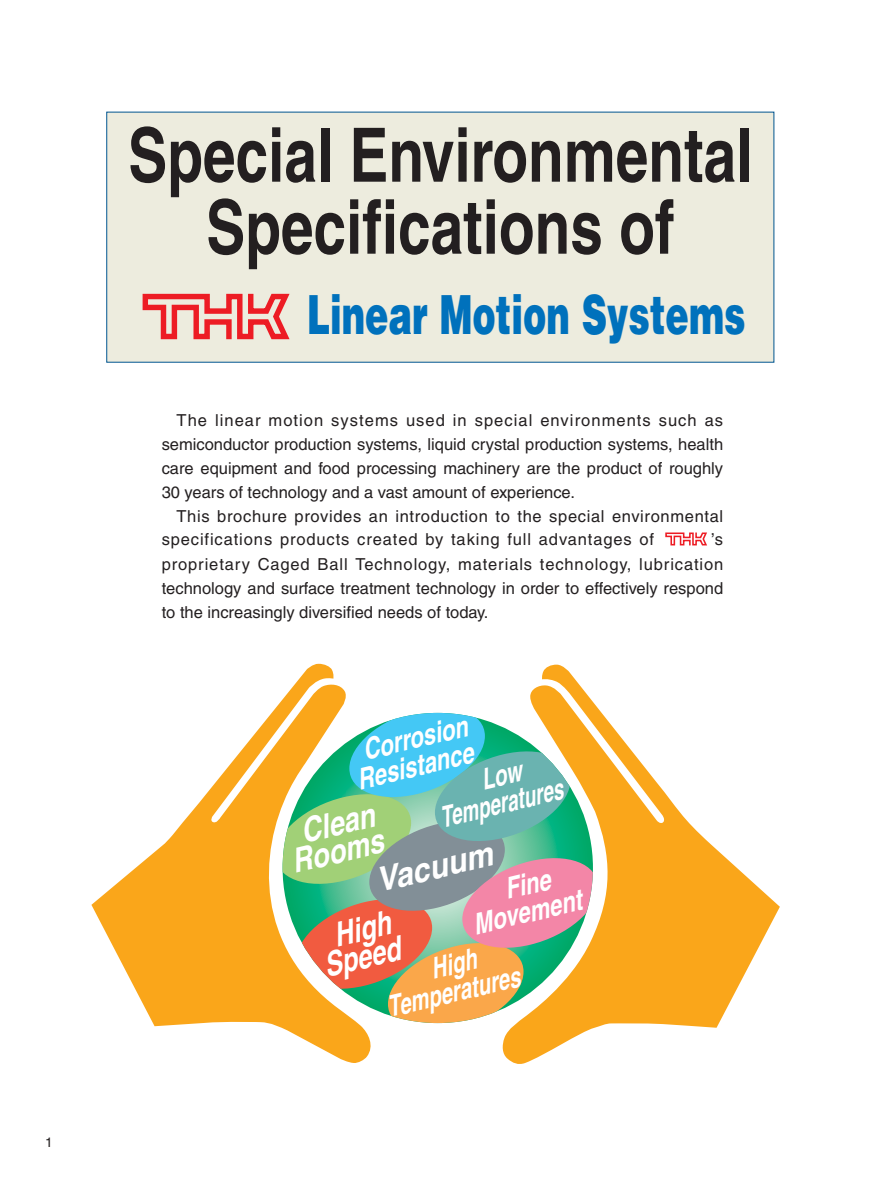
<style>
.page{position:relative;width:893px;height:1188px;background:#fff}
.page>*{position:absolute;margin:0;border:0;box-sizing:border-box;transform-origin:0 0}
.t1{font:700 75px/72px "Helvetica";color:#231f20;text-align:center;scale:.78 1}
.t2{font:900 54px "Helvetica";color:#0071bc;scale:.65 1}
.t3{font:italic 700 33.6px/27.2px "Helvetica";color:#fff;text-align:center;scale:.82 1}
.t4{font:italic 700 33.6px/27.2px "Helvetica";color:#fff;text-align:center;scale:.77 1}
.t5{font:italic 700 33.6px "Helvetica";color:#fff;scale:.93 1}
.t6{font:italic 700 29.25px/27.2px "Helvetica";color:#fff;text-align:center;scale:.77 1}
.t7{font:italic 700 29.25px/27.2px "Helvetica";color:#fff;text-align:center;scale:.71 1}
.t8{font:16.5px/24px "Helvetica";letter-spacing:.04em;color:#231f20;text-align:justify}
.t9{font:13.5px "Helvetica";color:#231f20}
</style>
<div class="page">
<div style="left:107px;top:112px;width:666px;height:250px;background:#edecde"></div>
<svg style="left:142px;top:293px;width:148px;height:46px"></svg>
<svg style="left:665px;top:532px;width:42px;height:14px"></svg>
<svg style="left:91px;top:664px;width:280px;height:399px"></svg>
<svg style="left:502px;top:664px;width:277px;height:400px"></svg>
<svg style="left:282px;top:713px;width:311px;height:310px;background:#a5af8d"></svg>
<p class="t9" style="left:45px;top:1137px;width:9px">1</p>
<h1 class="t1" style="left:128px;top:127px;width:801px">Special Environmental<br>Specifications of</h1>
<h2 class="t2" style="left:307px;top:295px;width:676px">Linear Motion Systems</h2>
<p class="t8" style="left:162px;top:409px;width:563px;text-indent:15px">The linear motion systems used in special environments such as semiconductor production systems, liquid crystal production systems, health care equipment and food processing machinery are the product of roughly 30 years of technology and a vast amount of experience.</p>
<p class="t8" style="left:162px;top:506px;width:563px;line-height:23px;text-indent:15px">This brochure provides an introduction to the special environmental specifications products created by taking full advantages of</p>
<p class="t8" style="left:162px;top:528px;width:563px;text-indent:549px">’s proprietary Caged Ball Technology, materials technology, lubrication technology and surface treatment technology in order to effectively respond to the increasingly diversified needs of today.</p>
<h3 class="t6" style="left:348px;top:742px;width:156px;rotate:-13deg">Corrosion<br>Resistance</h3>
<h3 class="t7" style="left:431px;top:780px;width:179px;rotate:-13deg">Low<br>Temperatures</h3>
<h3 class="t3" style="left:283px;top:825px;width:116px;rotate:-13deg">Clean<br>Rooms</h3>
<h3 class="t4" style="left:315px;top:929px;width:102px;rotate:-13deg">High<br>Speed</h3>
<h3 class="t5" style="left:373px;top:868px;width:129px;rotate:-13deg">Vacuum</h3>
<h3 class="t6" style="left:464px;top:887px;width:145px;rotate:-13deg">Fine<br>Movement</h3>
<h3 class="t7" style="left:378px;top:970px;width:193px;rotate:-13deg">High<br>Temperatures</h3>
</div>
